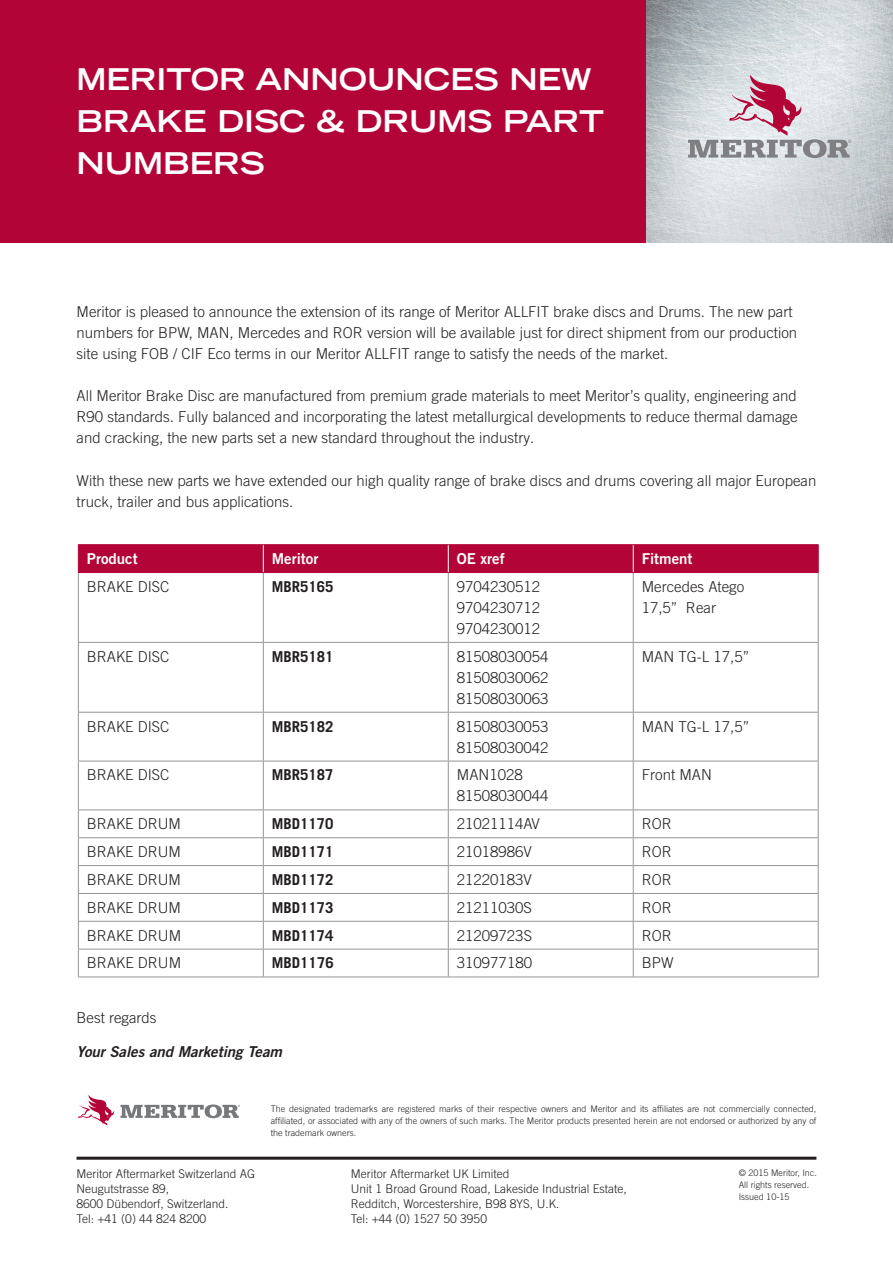
<style>
.page{position:relative;width:893px;height:1263px;background:#fff}
.page>*{position:absolute;margin:0;border:0;box-sizing:border-box;transform-origin:0 0}
.t1{font:700 expanded 30px/42px "Trade Gothic LT Std";color:#fff}
.t2{font:300 15px/21px "Trade Gothic LT Pro";color:#231f20}
.t3{font:700 15px "Trade Gothic LT Pro";color:#231f20}
.t4{font:15px "Trade Gothic LT Pro Bd 2";color:#fff}
.t5{font:15px "Trade Gothic LT Pro Bd 2 Obl";color:#231f20}
.t6{font:300 12px/15px "Trade Gothic LT Pro";color:#231f20}
.t7{font:300 9px/12px "Trade Gothic LT Pro";color:#231f20;text-align:justify}
</style>
<div class="page">
<div style="left:0;top:0;width:646px;height:242px;background:#b30437"></div>
<img style="left:646px;top:0;width:247px;height:242px">
<svg style="left:688px;top:75px;width:163px;height:83px;background:#cdbfc7"></svg>
<hr style="left:77px;top:1157px;width:739px;height:3px;background:#231f20">
<svg style="left:121px;top:1104px;width:119px;height:14px"></svg>
<svg style="left:78px;top:1095px;width:36px;height:30px"></svg>
<hr style="left:78px;top:573px;width:1px;height:69px;background:#939598">
<hr style="left:263px;top:573px;width:1px;height:69px;background:#939598">
<hr style="left:448px;top:573px;width:1px;height:69px;background:#939598">
<hr style="left:633px;top:573px;width:1px;height:69px;background:#939598">
<hr style="left:818px;top:573px;width:1px;height:69px;background:#939598">
<hr style="left:78px;top:642px;width:185px;height:1px;background:#939598">
<hr style="left:78px;top:643px;width:1px;height:69px;background:#939598">
<hr style="left:263px;top:642px;width:185px;height:1px;background:#939598">
<hr style="left:263px;top:643px;width:1px;height:69px;background:#939598">
<hr style="left:448px;top:642px;width:185px;height:1px;background:#939598">
<hr style="left:448px;top:643px;width:1px;height:69px;background:#939598">
<hr style="left:633px;top:642px;width:186px;height:1px;background:#939598">
<hr style="left:633px;top:643px;width:1px;height:69px;background:#939598">
<hr style="left:818px;top:643px;width:1px;height:69px;background:#939598">
<hr style="left:78px;top:712px;width:185px;height:1px;background:#939598">
<hr style="left:78px;top:713px;width:1px;height:48px;background:#939598">
<hr style="left:263px;top:712px;width:185px;height:1px;background:#939598">
<hr style="left:263px;top:713px;width:1px;height:48px;background:#939598">
<hr style="left:448px;top:712px;width:185px;height:1px;background:#939598">
<hr style="left:448px;top:713px;width:1px;height:48px;background:#939598">
<hr style="left:633px;top:712px;width:186px;height:1px;background:#939598">
<hr style="left:633px;top:713px;width:1px;height:48px;background:#939598">
<hr style="left:818px;top:713px;width:1px;height:48px;background:#939598">
<hr style="left:78px;top:761px;width:185px;height:1px;background:#939598">
<hr style="left:78px;top:761px;width:1px;height:48px;background:#939598">
<hr style="left:263px;top:761px;width:185px;height:1px;background:#939598">
<hr style="left:263px;top:761px;width:1px;height:48px;background:#939598">
<hr style="left:448px;top:761px;width:185px;height:1px;background:#939598">
<hr style="left:448px;top:761px;width:1px;height:48px;background:#939598">
<hr style="left:633px;top:761px;width:186px;height:1px;background:#939598">
<hr style="left:633px;top:761px;width:1px;height:48px;background:#939598">
<hr style="left:818px;top:761px;width:1px;height:48px;background:#939598">
<hr style="left:78px;top:809px;width:185px;height:1px;background:#939598">
<hr style="left:263px;top:809px;width:185px;height:1px;background:#939598">
<hr style="left:448px;top:809px;width:185px;height:1px;background:#939598">
<hr style="left:633px;top:809px;width:186px;height:1px;background:#939598">
<hr style="left:78px;top:837px;width:185px;height:1px;background:#939598">
<hr style="left:263px;top:837px;width:185px;height:1px;background:#939598">
<hr style="left:448px;top:837px;width:185px;height:1px;background:#939598">
<hr style="left:633px;top:837px;width:186px;height:1px;background:#939598">
<hr style="left:78px;top:865px;width:185px;height:1px;background:#939598">
<hr style="left:263px;top:865px;width:185px;height:1px;background:#939598">
<hr style="left:448px;top:865px;width:185px;height:1px;background:#939598">
<hr style="left:633px;top:865px;width:186px;height:1px;background:#939598">
<hr style="left:78px;top:893px;width:185px;height:1px;background:#939598">
<hr style="left:263px;top:893px;width:185px;height:1px;background:#939598">
<hr style="left:448px;top:893px;width:185px;height:1px;background:#939598">
<hr style="left:633px;top:893px;width:186px;height:1px;background:#939598">
<hr style="left:78px;top:921px;width:185px;height:1px;background:#939598">
<hr style="left:263px;top:921px;width:185px;height:1px;background:#939598">
<hr style="left:448px;top:921px;width:185px;height:1px;background:#939598">
<hr style="left:633px;top:921px;width:186px;height:1px;background:#939598">
<hr style="left:78px;top:949px;width:185px;height:1px;background:#939598">
<svg style="left:78px;top:810px;width:1px;height:166px"></svg>
<hr style="left:263px;top:949px;width:185px;height:1px;background:#939598">
<svg style="left:263px;top:810px;width:1px;height:166px"></svg>
<hr style="left:448px;top:949px;width:185px;height:1px;background:#939598">
<svg style="left:448px;top:810px;width:1px;height:166px"></svg>
<hr style="left:633px;top:949px;width:186px;height:1px;background:#939598">
<svg style="left:633px;top:810px;width:1px;height:166px"></svg>
<svg style="left:818px;top:810px;width:1px;height:166px"></svg>
<hr style="left:78px;top:976px;width:185px;height:1px;background:#939598">
<hr style="left:263px;top:976px;width:185px;height:1px;background:#939598">
<hr style="left:448px;top:976px;width:185px;height:1px;background:#939598">
<hr style="left:633px;top:976px;width:186px;height:1px;background:#939598">
<hr style="left:78px;top:544px;width:185px;height:1px;background:#b30437">
<hr style="left:263px;top:544px;width:185px;height:1px;background:#b30437">
<hr style="left:448px;top:544px;width:185px;height:1px;background:#b30437">
<hr style="left:633px;top:544px;width:186px;height:1px;background:#b30437">
<div style="left:78px;top:545px;width:741px;height:27px;background:#b30437"></div>
<hr style="left:78px;top:572px;width:185px;height:1px;background:#b30437">
<hr style="left:263px;top:572px;width:185px;height:1px;background:#b30437">
<hr style="left:448px;top:572px;width:185px;height:1px;background:#b30437">
<hr style="left:633px;top:572px;width:186px;height:1px;background:#b30437">
<h1 class="t1" style="left:77px;top:58px;width:529px">MERITOR ANNOUNCES NEW<br>BRAKE DISC &amp; DRUMS PART<br>NUMBERS</h1>
<p class="t2" style="left:77px;top:301px;width:722px">Meritor is pleased to announce the extension of its range of Meritor ALLFIT brake discs and Drums. The new part numbers for BPW, MAN, Mercedes and ROR version will be available just for direct shipment from our production site using FOB / CIF Eco terms in our Meritor ALLFIT range to satisfy the needs of the market.</p>
<p class="t2" style="left:77px;top:385px;width:722px;text-align:justify">All Meritor Brake Disc are manufactured from premium grade materials to meet Meritor’s quality, engineering and R90 standards. Fully balanced and incorporating the latest metallurgical developments to reduce thermal damage and cracking, the new parts set a new standard throughout the industry.</p>
<p class="t2" style="left:77px;top:469px;width:741px">With these new parts we have extended our high quality range of brake discs and drums covering all major European truck, trailer and bus applications.</p>
<p class="t4" style="left:87px;top:549px;width:52px">Product</p>
<p class="t4" style="left:272px;top:549px;width:48px">Meritor</p>
<p class="t4" style="left:457px;top:549px;width:49px">OE xref</p>
<p class="t4" style="left:642px;top:549px;width:52px">Fitment</p>
<p class="t2" style="left:87px;top:576px;width:84px">BRAKE DISC</p>
<p class="t3" style="left:272px;top:577px;width:63px">MBR5165</p>
<p class="t2" style="left:457px;top:576px;width:85px;text-align:justify">9704230512<br>9704230712<br>9704230012</p>
<p class="t2" style="left:642px;top:576px;width:104px">Mercedes Atego<br>17,5” Rear</p>
<p class="t2" style="left:87px;top:646px;width:84px">BRAKE DISC</p>
<p class="t3" style="left:272px;top:647px;width:63px">MBR5181</p>
<p class="t2" style="left:457px;top:646px;width:93px;text-align:justify">81508030054<br>81508030062<br>81508030063</p>
<p class="t2" style="left:642px;top:646px;width:109px">MAN TG-L 17,5”</p>
<p class="t2" style="left:87px;top:715px;width:84px">BRAKE DISC</p>
<p class="t3" style="left:272px;top:717px;width:63px">MBR5182</p>
<p class="t2" style="left:457px;top:715px;width:93px">81508030053<br>81508030042</p>
<p class="t2" style="left:642px;top:715px;width:109px">MAN TG-L 17,5”</p>
<p class="t2" style="left:87px;top:764px;width:84px">BRAKE DISC</p>
<p class="t3" style="left:272px;top:766px;width:63px">MBR5187</p>
<p class="t2" style="left:457px;top:764px;width:93px">MAN1028<br>81508030044</p>
<p class="t2" style="left:642px;top:764px;width:72px">Front MAN</p>
<p class="t2" style="left:87px;top:813px;width:96px">BRAKE DRUM</p>
<p class="t3" style="left:272px;top:815px;width:63px">MBD1170</p>
<p class="t2" style="left:457px;top:813px;width:85px">21021114AV</p>
<p class="t2" style="left:642px;top:813px;width:32px">ROR</p>
<p class="t2" style="left:87px;top:841px;width:96px">BRAKE DRUM</p>
<p class="t3" style="left:272px;top:842px;width:63px">MBD1171</p>
<p class="t2" style="left:457px;top:841px;width:77px">21018986V</p>
<p class="t2" style="left:642px;top:841px;width:32px">ROR</p>
<p class="t2" style="left:87px;top:869px;width:96px">BRAKE DRUM</p>
<p class="t3" style="left:272px;top:870px;width:63px">MBD1172</p>
<p class="t2" style="left:457px;top:869px;width:77px">21220183V</p>
<p class="t2" style="left:642px;top:869px;width:32px">ROR</p>
<p class="t2" style="left:87px;top:897px;width:96px">BRAKE DRUM</p>
<p class="t3" style="left:272px;top:898px;width:63px">MBD1173</p>
<p class="t2" style="left:457px;top:897px;width:77px">21211030S</p>
<p class="t2" style="left:642px;top:897px;width:32px">ROR</p>
<p class="t2" style="left:87px;top:925px;width:96px">BRAKE DRUM</p>
<p class="t3" style="left:272px;top:926px;width:63px">MBD1174</p>
<p class="t2" style="left:457px;top:925px;width:77px">21209723S</p>
<p class="t2" style="left:642px;top:925px;width:32px">ROR</p>
<p class="t2" style="left:87px;top:952px;width:96px">BRAKE DRUM</p>
<p class="t3" style="left:272px;top:954px;width:63px">MBD1176</p>
<p class="t2" style="left:457px;top:952px;width:77px">310977180</p>
<p class="t2" style="left:642px;top:952px;width:33px">BPW</p>
<p class="t2" style="left:77px;top:1007px;width:81px">Best regards</p>
<p class="t5" style="left:77px;top:1042px;width:207px">Your Sales and Marketing Team</p>
<p class="t6" style="left:77px;top:1166px;width:180px">Meritor Aftermarket Switzerland AG<br>Neugutstrasse 89,<br>8600 Dübendorf, Switzerland.<br>Tel: +41 (0) 44 824 8200</p>
<p class="t7" style="left:271px;top:1102px;width:547px">The designated trademarks are registered marks of their respective owners and Meritor and its affiliates are not commercially connected, affiliated, or associated with any of the owners of such marks. The Meritor products presented herein are not endorsed or authorized by any of the trademark owners.</p>
<p class="t6" style="left:351px;top:1166px;width:278px">Meritor Aftermarket UK Limited<br>Unit 1 Broad Ground Road, Lakeside Industrial Estate, Redditch, Worcestershire, B98 8YS, U.K.<br>Tel: +44 (0) 1527 50 3950</p>
<p class="t7" style="left:739px;top:1166px;width:80px;text-align:left">© 2015 Meritor, Inc.<br>All rights reserved.<br>Issued 10-15</p>
</div>
